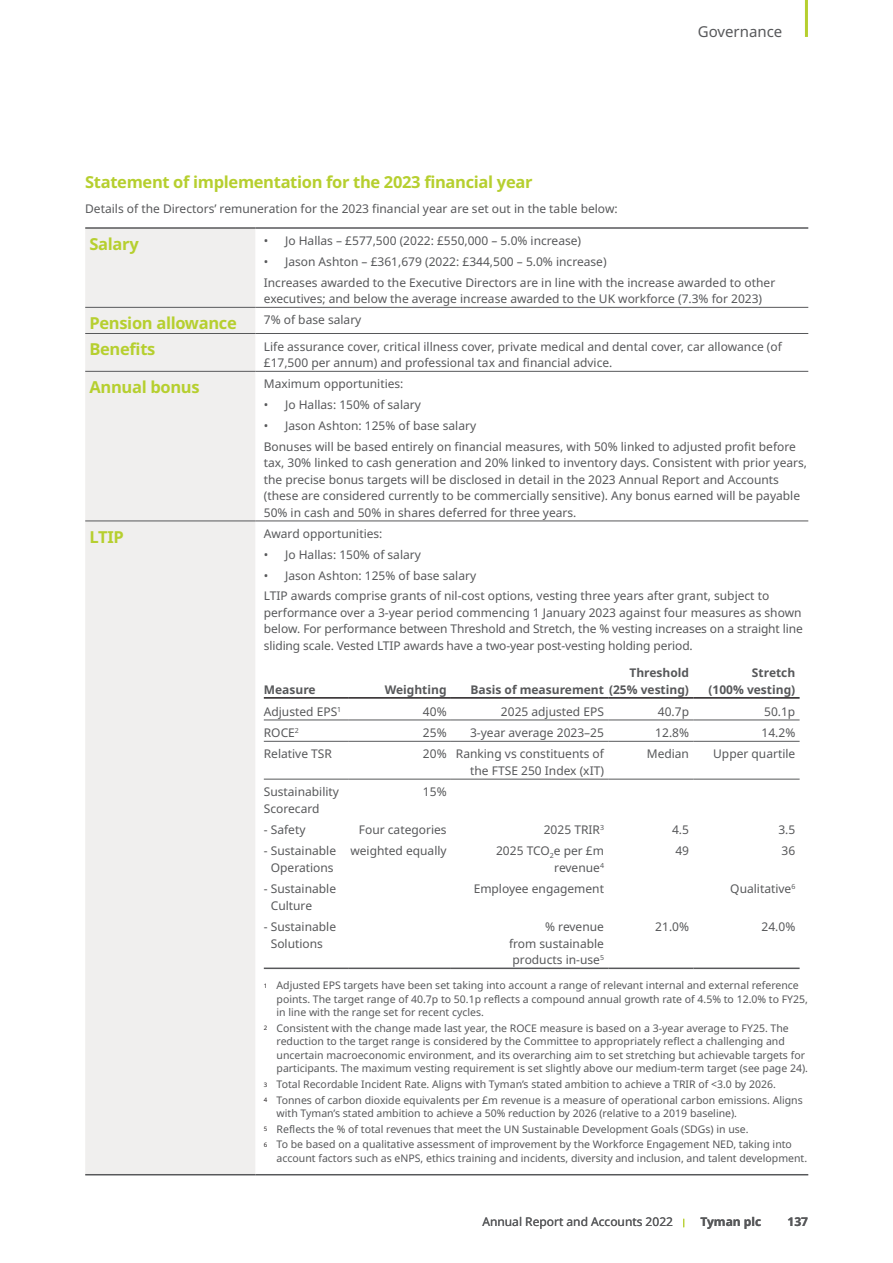
<style>
.page{position:relative;width:893px;height:1263px;background:#fff}
.page>*{position:absolute;margin:0;border:0;box-sizing:border-box;transform-origin:0 0}
.t1{font:700 16.5px "Noto Sans";letter-spacing:-.02em;color:#b6cf2f}
.t2{font:15px "Noto Sans";color:#57585a}
.t3{font:12px/16.5px "Noto Sans";color:#57585a}
.t4{font:700 12px/16.5px "Noto Sans";color:#57585a;text-align:right}
.t5{font:10.5px/13.5px "Noto Sans";color:#57585a}
.s1{font-size:6.15px;color:#231f20}
</style>
<div class="page">
<div style="left:85px;top:229px;width:170px;height:945px;background:#f0efee"></div>
<hr style="left:85px;top:1174px;width:170px;height:1px;background:#57585a">
<hr style="left:85px;top:307px;width:170px;height:1px;background:#57585a">
<hr style="left:85px;top:520px;width:170px;height:1px;background:#57585a">
<hr style="left:255px;top:307px;width:553px;height:1px;background:#57585a">
<hr style="left:85px;top:333px;width:170px;height:1px;background:#57585a">
<hr style="left:255px;top:333px;width:553px;height:1px;background:#57585a">
<hr style="left:85px;top:227px;width:170px;height:2px;background:#57585a">
<hr style="left:85px;top:371px;width:170px;height:1px;background:#57585a">
<hr style="left:255px;top:371px;width:553px;height:1px;background:#57585a">
<hr style="left:255px;top:1174px;width:553px;height:1px;background:#57585a">
<hr style="left:255px;top:227px;width:553px;height:2px;background:#57585a">
<hr style="left:255px;top:520px;width:553px;height:1px;background:#57585a">
<hr style="left:264px;top:967px;width:85px;height:2px;background:#57585a">
<hr style="left:349px;top:967px;width:102px;height:2px;background:#57585a">
<hr style="left:451px;top:967px;width:157px;height:2px;background:#57585a">
<hr style="left:608px;top:967px;width:85px;height:2px;background:#57585a">
<hr style="left:693px;top:967px;width:107px;height:2px;background:#57585a">
<hr style="left:264px;top:697px;width:85px;height:2px;background:#231f20">
<hr style="left:264px;top:779px;width:85px;height:1px;background:#57585a">
<hr style="left:349px;top:697px;width:102px;height:2px;background:#231f20">
<hr style="left:451px;top:697px;width:157px;height:2px;background:#231f20">
<hr style="left:608px;top:697px;width:85px;height:2px;background:#231f20">
<hr style="left:693px;top:697px;width:107px;height:2px;background:#231f20">
<hr style="left:349px;top:779px;width:102px;height:1px;background:#57585a">
<hr style="left:451px;top:779px;width:157px;height:1px;background:#57585a">
<hr style="left:608px;top:779px;width:85px;height:1px;background:#57585a">
<hr style="left:693px;top:779px;width:107px;height:1px;background:#57585a">
<hr style="left:264px;top:719px;width:85px;height:1px;background:#57585a">
<hr style="left:349px;top:719px;width:102px;height:1px;background:#57585a">
<hr style="left:451px;top:719px;width:157px;height:1px;background:#57585a">
<hr style="left:608px;top:719px;width:85px;height:1px;background:#57585a">
<hr style="left:693px;top:719px;width:107px;height:1px;background:#57585a">
<hr style="left:264px;top:741px;width:85px;height:1px;background:#57585a">
<hr style="left:349px;top:741px;width:102px;height:1px;background:#57585a">
<hr style="left:451px;top:741px;width:157px;height:1px;background:#57585a">
<hr style="left:608px;top:741px;width:85px;height:1px;background:#57585a">
<hr style="left:693px;top:741px;width:107px;height:1px;background:#57585a">
<hr style="left:805px;top:0;width:3px;height:37px;background:#b6cf2f">
<p class="t2" style="left:698px;top:21px;width:86px">Governance</p>
<h1 class="t1" style="left:85px;top:170px;width:449px">Statement of implementation for the 2023 financial year</h1>
<p class="t3" style="left:85px;top:200px;width:534px">Details of the Directors’ remuneration for the 2023 financial year are set out in the table below:</p>
<h1 class="t1" style="left:89px;top:232px;width:51px">Salary</h1>
<p class="t3" style="left:264px;top:233px;width:319px">• Jo Hallas – £577,500 (2022: £550,000 – 5.0% increase)</p>
<p class="t3" style="left:264px;top:251px;width:513px;line-height:20.7px">• Jason Ashton – £361,679 (2022: £344,500 – 5.0% increase)<br>Increases awarded to the Executive Directors are in line with the increase awarded to other</p>
<p class="t3" style="left:264px;top:291px;width:500px">executives; and below the average increase awarded to the UK workforce (7.3% for 2023)</p>
<h1 class="t1" style="left:89px;top:312px;width:149px">Pension allowance</h1>
<p class="t3" style="left:264px;top:312px;width:99px">7% of base salary</p>
<h1 class="t1" style="left:89px;top:338px;width:67px">Benefits</h1>
<p class="t3" style="left:264px;top:338px;width:520px">Life assurance cover, critical illness cover, private medical and dental cover, car allowance (of £17,500 per annum) and professional tax and financial advice.</p>
<h1 class="t1" style="left:89px;top:376px;width:112px">Annual bonus</h1>
<p class="t3" style="left:264px;top:376px;width:141px">Maximum opportunities:</p>
<p class="t3" style="left:264px;top:397px;width:159px">• Jo Hallas: 150% of salary</p>
<p class="t3" style="left:264px;top:415px;width:534px;line-height:20.7px">• Jason Ashton: 125% of base salary<br>Bonuses will be based entirely on financial measures, with 50% linked to adjusted profit before</p>
<p class="t3" style="left:264px;top:455px;width:545px">tax, 30% linked to cash generation and 20% linked to inventory days. Consistent with prior years, the precise bonus targets will be disclosed in detail in the 2023 Annual Report and Accounts (these are considered currently to be commercially sensitive). Any bonus earned will be payable 50% in cash and 50% in shares deferred for three years.</p>
<h1 class="t1" style="left:89px;top:525px;width:36px">LTIP</h1>
<p class="t3" style="left:264px;top:526px;width:120px">Award opportunities:</p>
<p class="t3" style="left:264px;top:546px;width:159px">• Jo Hallas: 150% of salary</p>
<p class="t3" style="left:264px;top:565px;width:507px;line-height:20.7px">• Jason Ashton: 125% of base salary<br>LTIP awards comprise grants of nil-cost options, vesting three years after grant, subject to</p>
<p class="t3" style="left:264px;top:604px;width:540px;text-align:justify">performance over a 3-year period commencing 1 January 2023 against four measures as shown below. For performance between Threshold and Stretch, the % vesting increases on a straight line sliding scale. Vested LTIP awards have a two-year post-vesting holding period.</p>
<p class="t4" style="left:264px;top:681px;width:53px">Measure</p>
<p class="t4" style="left:385px;top:681px;width:63px">Weighting</p>
<p class="t4" style="left:471px;top:681px;width:220px">Basis of measurement (25% vesting)</p>
<p class="t4" style="left:629px;top:665px;width:61px">Threshold</p>
<p class="t4" style="left:708px;top:665px;width:88px">Stretch<br>(100% vesting)</p>
<p class="t3" style="left:264px;top:703px;width:79px">Adjusted EPS<sup>1</sup></p>
<p class="t3" style="left:423px;top:703px;width:25px">40%</p>
<p class="t3" style="left:501px;top:703px;width:105px">2025 adjusted EPS</p>
<p class="t3" style="left:658px;top:703px;width:33px">40.7p</p>
<p class="t3" style="left:764px;top:703px;width:33px">50.1p</p>
<p class="t3" style="left:264px;top:725px;width:37px">ROCE<sup>2</sup></p>
<p class="t3" style="left:423px;top:725px;width:25px">25%</p>
<p class="t3" style="left:470px;top:725px;width:135px">3-year average 2023–25</p>
<p class="t3" style="left:655px;top:725px;width:35px">12.8%</p>
<p class="t3" style="left:762px;top:725px;width:35px">14.2%</p>
<p class="t3" style="left:264px;top:746px;width:70px">Relative TSR</p>
<p class="t3" style="left:423px;top:746px;width:183px;text-align:right">20% Ranking vs constituents of the FTSE 250 Index (xIT)</p>
<p class="t3" style="left:647px;top:746px;width:44px">Median</p>
<p class="t3" style="left:713px;top:746px;width:84px">Upper quartile</p>
<p class="t3" style="left:264px;top:784px;width:77px">Sustainability<br>Scorecard</p>
<p class="t3" style="left:423px;top:784px;width:25px">15%</p>
<p class="t3" style="left:264px;top:822px;width:43px">- Safety</p>
<p class="t3" style="left:359px;top:822px;width:89px">Four categories</p>
<p class="t3" style="left:544px;top:822px;width:62px">2025 TRIR<sup>3</sup></p>
<p class="t3" style="left:672px;top:822px;width:18px">4.5</p>
<p class="t3" style="left:778px;top:822px;width:18px">3.5</p>
<p class="t3" style="left:264px;top:843px;width:74px;text-align:center">- Sustainable<br>Operations</p>
<p class="t3" style="left:350px;top:843px;width:98px">weighted equally</p>
<p class="t3" style="left:496px;top:843px;width:109px;text-align:right">2025 TCO<sub>2</sub>e per £m revenue<sup>4</sup></p>
<p class="t3" style="left:675px;top:843px;width:15px">49</p>
<p class="t3" style="left:782px;top:843px;width:15px">36</p>
<p class="t3" style="left:271px;top:881px;width:67px;text-indent:-7px">- Sustainable<br>Culture</p>
<p class="t3" style="left:474px;top:881px;width:132px">Employee engagement</p>
<p class="t3" style="left:730px;top:881px;width:67px">Qualitative<sup>6</sup></p>
<p class="t3" style="left:264px;top:919px;width:74px;text-align:center">- Sustainable<br>Solutions</p>
<p class="t3" style="left:509px;top:919px;width:96px;text-align:justify;text-indent:36px">% revenue from sustainable products in-use<sup>5</sup></p>
<p class="t3" style="left:655px;top:919px;width:35px">21.0%</p>
<p class="t3" style="left:762px;top:919px;width:35px">24.0%</p>
<p class="t5" style="left:277px;top:979px;width:533px;text-indent:-13px"><span class="s1">1</span> Adjusted EPS targets have been set taking into account a range of relevant internal and external reference points. The target range of 40.7p to 50.1p reflects a compound annual growth rate of 4.5% to 12.0% to FY25, in line with the range set for recent cycles.</p>
<p class="t5" style="left:277px;top:1022px;width:533px;text-indent:-13px"><span class="s1">2</span> Consistent with the change made last year, the ROCE measure is based on a 3-year average to FY25. The reduction to the target range is considered by the Committee to appropriately reflect a challenging and uncertain macroeconomic environment, and its overarching aim to set stretching but achievable targets for participants. The maximum vesting requirement is set slightly above our medium-term target (see page 24).</p>
<p class="t5" style="left:264px;top:1077px;width:540px;line-height:15.6px"><span class="s1">3</span> Total Recordable Incident Rate. Aligns with Tyman’s stated ambition to achieve a TRIR of &lt;3.0 by 2026.<br><span class="s1">4</span> Tonnes of carbon dioxide equivalents per £m revenue is a measure of operational carbon emissions. Aligns</p>
<p class="t5" style="left:264px;top:1106px;width:530px;line-height:15.6px;text-indent:13px">with Tyman’s stated ambition to achieve a 50% reduction by 2026 (relative to a 2019 baseline).<br><span class="s1">5</span> Reflects the % of total revenues that meet the UN Sustainable Development Goals (SDGs) in use.<br><span class="s1">6</span> To be based on a qualitative assessment of improvement by the Workforce Engagement NED, taking into</p>
<p class="t5" style="left:277px;top:1152px;width:532px">account factors such as eNPS, ethics training and incidents, diversity and inclusion, and talent development.</p>
<p class="t3" style="left:482px;top:1213px;width:192px">Annual Report and Accounts 2022</p>
<p class="t4" style="left:700px;top:1213px;width:62px">Tyman plc</p>
<p class="t4" style="left:787px;top:1213px;width:22px">137</p>
</div>
